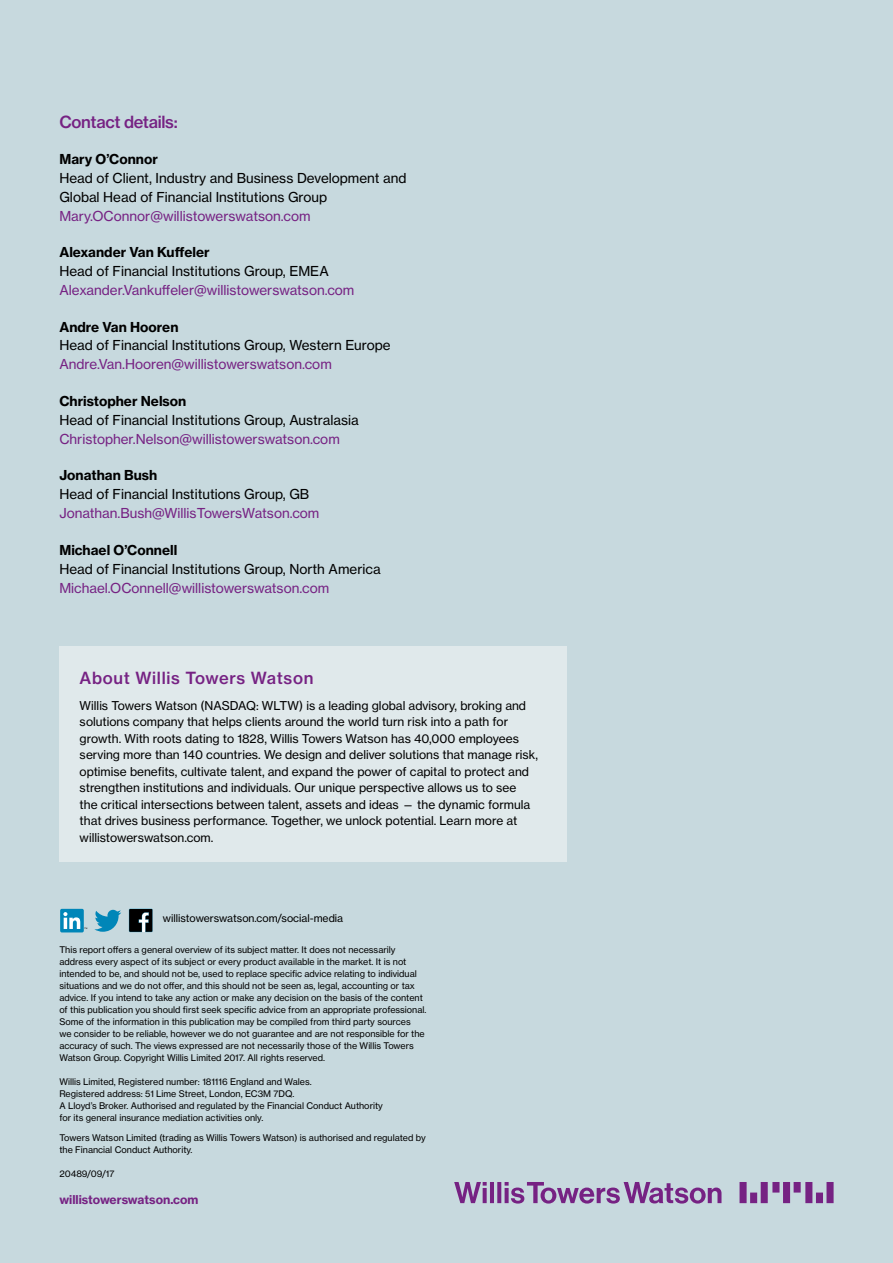
<style>
.page{position:relative;width:893px;height:1263px;background:#c7d9de}
.page>*{position:absolute;margin:0;border:0;box-sizing:border-box;transform-origin:0 0}
.t1{font:16.5px "N Haas Grotesk TX Std 65 Md";letter-spacing:.025em;color:#762283}
.t2{font:16.5px "N Haas Grotesk TX Std 65 Md";letter-spacing:-.02em;color:#762283}
.t3{font:13.5px/18.8px "N Haas Grotesk TX Std 55 Rg";color:#000}
.t4{font:13.5px "N Haas Grotesk TX Std 55 Rg";color:#762283}
.t5{font:13.5px "N Haas Grotesk TX Std 75 Bd";color:#000}
.t6{font:12px/16.5px "N Haas Grotesk TX Std 55 Rg";color:#000}
.t7{font:12px "N Haas Grotesk TX Std 75 Bd";color:#762283}
.t8{font:10.5px "N Haas Grotesk TX Std 55 Rg";color:#000}
.t9{font:9px/12px "N Haas Grotesk TX Std 55 Rg";color:#000}
</style>
<div class="page">
<div style="left:60px;top:909px;width:24px;height:23px;background:#0086b8;border-radius:2px"></div>
<svg style="left:63px;top:912px;width:24px;height:17px"></svg>
<svg style="left:94px;top:910px;width:27px;height:22px"></svg>
<svg style="left:129px;top:909px;width:24px;height:23px"></svg>
<svg style="left:454px;top:1182px;width:380px;height:21px"></svg>
<div style="left:59px;top:647px;width:508px;height:215px;background:#e0e9eb"></div>
<h1 class="t2" style="left:59px;top:111px;width:120px">Contact details:</h1>
<h2 class="t5" style="left:59px;top:151px;width:100px">Mary O’Connor</h2>
<h2 class="t3" style="left:59px;top:169px;width:349px">Head of Client, Industry and Business Development and<br>Global Head of Financial Institutions Group</h2>
<h2 class="t4" style="left:59px;top:207px;width:253px">Mary.OConnor@willistowerswatson.com</h2>
<h2 class="t5" style="left:59px;top:244px;width:152px">Alexander Van Kuffeler</h2>
<h2 class="t3" style="left:59px;top:262px;width:271px">Head of Financial Institutions Group, EMEA</h2>
<h2 class="t4" style="left:59px;top:282px;width:297px">Alexander.Vankuffeler@willistowerswatson.com</h2>
<h2 class="t5" style="left:59px;top:318px;width:121px">Andre Van Hooren</h2>
<h2 class="t3" style="left:59px;top:336px;width:333px">Head of Financial Institutions Group, Western Europe</h2>
<h2 class="t4" style="left:59px;top:356px;width:274px">Andre.Van.Hooren@willistowerswatson.com</h2>
<h2 class="t5" style="left:59px;top:392px;width:128px">Christopher Nelson</h2>
<h2 class="t3" style="left:59px;top:410px;width:301px">Head of Financial Institutions Group, Australasia</h2>
<h2 class="t4" style="left:59px;top:430px;width:282px">Christopher.Nelson@willistowerswatson.com</h2>
<h2 class="t5" style="left:59px;top:467px;width:99px">Jonathan Bush</h2>
<h2 class="t3" style="left:59px;top:485px;width:251px">Head of Financial Institutions Group, GB</h2>
<h2 class="t4" style="left:59px;top:504px;width:262px">Jonathan.Bush@WillisTowersWatson.com</h2>
<h2 class="t5" style="left:59px;top:542px;width:119px">Michael O’Connell</h2>
<h2 class="t3" style="left:59px;top:560px;width:323px">Head of Financial Institutions Group, North America</h2>
<h2 class="t4" style="left:59px;top:579px;width:271px">Michael.OConnell@willistowerswatson.com</h2>
<h1 class="t1" style="left:80px;top:668px;width:235px">About Willis Towers Watson</h1>
<p class="t6" style="left:80px;top:697px;width:460px">Willis Towers Watson (NASDAQ: WLTW) is a leading global advisory, broking and solutions company that helps clients around the world turn risk into a path for growth. With roots dating to 1828, Willis Towers Watson has 40,000 employees serving more than 140 countries. We design and deliver solutions that manage risk, optimise benefits, cultivate talent, and expand the power of capital to protect and strengthen institutions and individuals. Our unique perspective allows us to see<br>the critical intersections between talent, assets and ideas — the dynamic formula that drives business performance. Together, we unlock potential. Learn more at willistowerswatson.com.</p>
<p class="t8" style="left:163px;top:912px;width:182px">willistowerswatson.com/social-media</p>
<p class="t9" style="left:59px;top:943px;width:369px">This report offers a general overview of its subject matter. It does not necessarily address every aspect of its subject or every product available in the market. It is not intended to be, and should not be, used to replace specific advice relating to individual situations and we do not offer, and this should not be seen as, legal, accounting or tax advice. If you intend to take any action or make any decision on the basis of the content of this publication you should first seek specific advice from an appropriate professional.<br>Some of the information in this publication may be compiled from third party sources<br>we consider to be reliable, however we do not guarantee and are not responsible for the accuracy of such. The views expressed are not necessarily those of the Willis Towers Watson Group. Copyright Willis Limited 2017. All rights reserved.</p>
<p class="t9" style="left:59px;top:1075px;width:325px">Willis Limited, Registered number: 181116 England and Wales.<br>Registered address: 51 Lime Street, London, EC3M 7DQ.<br>A Lloyd’s Broker. Authorised and regulated by the Financial Conduct Authority for its general insurance mediation activities only.</p>
<p class="t9" style="left:59px;top:1132px;width:368px">Towers Watson Limited (trading as Willis Towers Watson) is authorised and regulated by the Financial Conduct Authority.</p>
<p class="t9" style="left:59px;top:1168px;width:57px">20489/09/17</p>
<h3 class="t7" style="left:59px;top:1191px;width:141px">willistowerswatson.com</h3>
</div>
